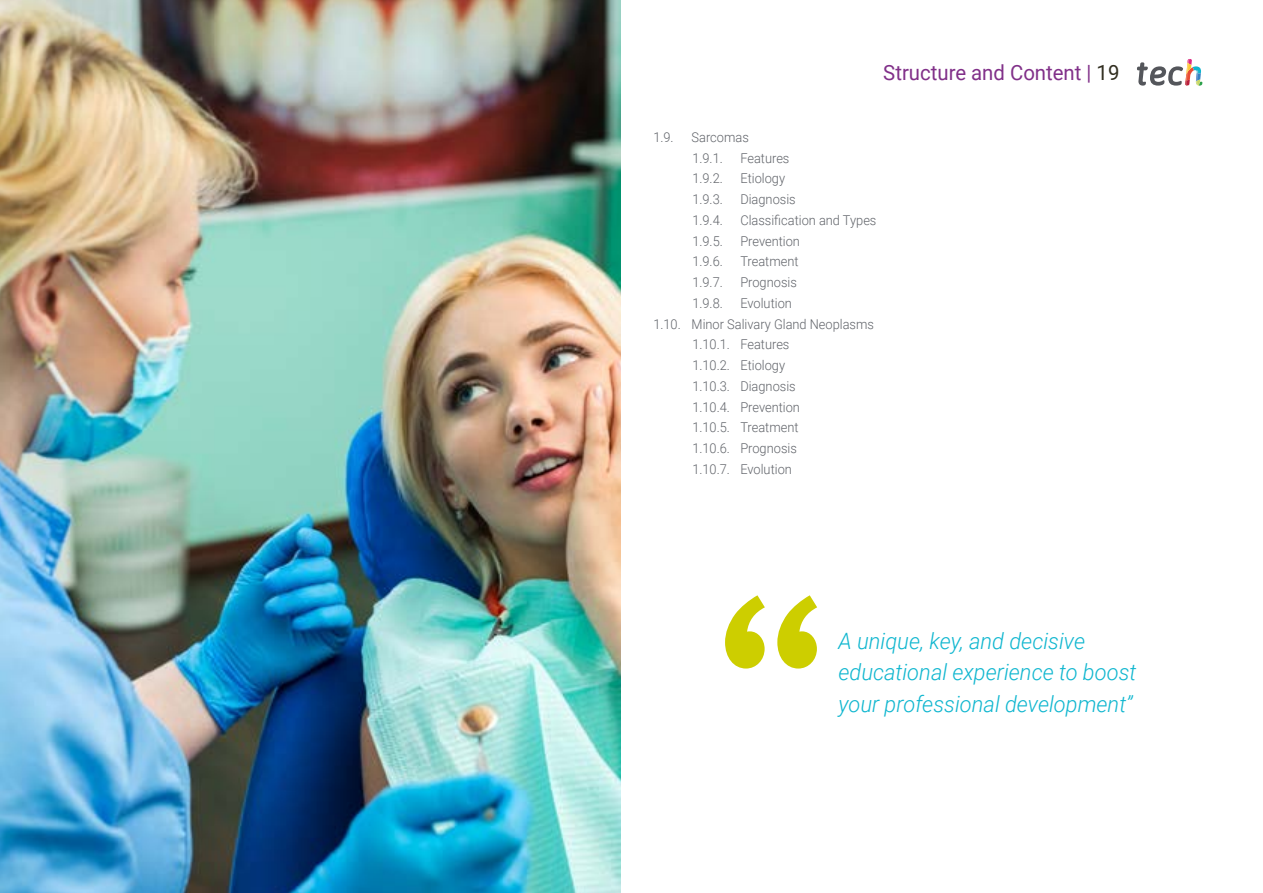
<style>
.page{position:relative;width:1263px;height:893px;background:#fff}
.page>*{position:absolute;margin:0;border:0;box-sizing:border-box;transform-origin:0 0}
.t1{font:italic 300 22.5px/31.5px "Roboto";color:#0fb6cf}
.t2{font:21px "Roboto";color:#813089}
.t3{font:300 13.5px/20.7px "Roboto";color:#61646a;scale:.95 1}
.s1{color:#312e20}
</style>
<div class="page">
<svg style="left:1137px;top:59px;width:65px;height:27px"></svg>
<img style="left:0;top:0;width:621px;height:893px">
<svg style="left:725px;top:595px;width:92px;height:73px"></svg>
<h2 class="t2" style="left:883px;top:57px;width:238px">Structure and Content | <span class="s1">19</span></h2>
<p class="t3" style="left:653px;top:126px;width:23px">1.9.</p>
<p class="t3" style="left:692px;top:126px;width:62px">Sarcomas<br>1.9.1.</p>
<p class="t3" style="left:740px;top:147px;width:53px">Features</p>
<p class="t3" style="left:692px;top:168px;width:34px">1.9.2.</p>
<p class="t3" style="left:740px;top:168px;width:49px">Etiology</p>
<p class="t3" style="left:692px;top:189px;width:34px">1.9.3.</p>
<p class="t3" style="left:740px;top:189px;width:60px">Diagnosis</p>
<p class="t3" style="left:692px;top:209px;width:34px">1.9.4.</p>
<p class="t3" style="left:740px;top:209px;width:145px">Classification and Types</p>
<p class="t3" style="left:692px;top:230px;width:34px">1.9.5.</p>
<p class="t3" style="left:740px;top:230px;width:64px">Prevention</p>
<p class="t3" style="left:692px;top:251px;width:34px">1.9.6.</p>
<p class="t3" style="left:740px;top:251px;width:63px">Treatment</p>
<p class="t3" style="left:692px;top:272px;width:34px">1.9.7.</p>
<p class="t3" style="left:740px;top:272px;width:61px">Prognosis</p>
<p class="t3" style="left:692px;top:292px;width:34px">1.9.8.</p>
<p class="t3" style="left:740px;top:292px;width:56px">Evolution</p>
<p class="t3" style="left:653px;top:313px;width:234px">1.10. Minor Salivary Gland Neoplasms</p>
<p class="t3" style="left:692px;top:334px;width:104px">1.10.1. Features</p>
<p class="t3" style="left:692px;top:355px;width:99px">1.10.2. Etiology</p>
<p class="t3" style="left:692px;top:375px;width:110px">1.10.3. Diagnosis</p>
<p class="t3" style="left:692px;top:396px;width:115px">1.10.4. Prevention</p>
<p class="t3" style="left:692px;top:417px;width:113px">1.10.5. Treatment</p>
<p class="t3" style="left:692px;top:438px;width:111px">1.10.6. Prognosis</p>
<p class="t3" style="left:692px;top:458px;width:106px">1.10.7. Evolution</p>
<h1 class="t1" style="left:838px;top:624px;width:299px">A unique, key, and decisive educational experience to boost your professional development”</h1>
</div>
